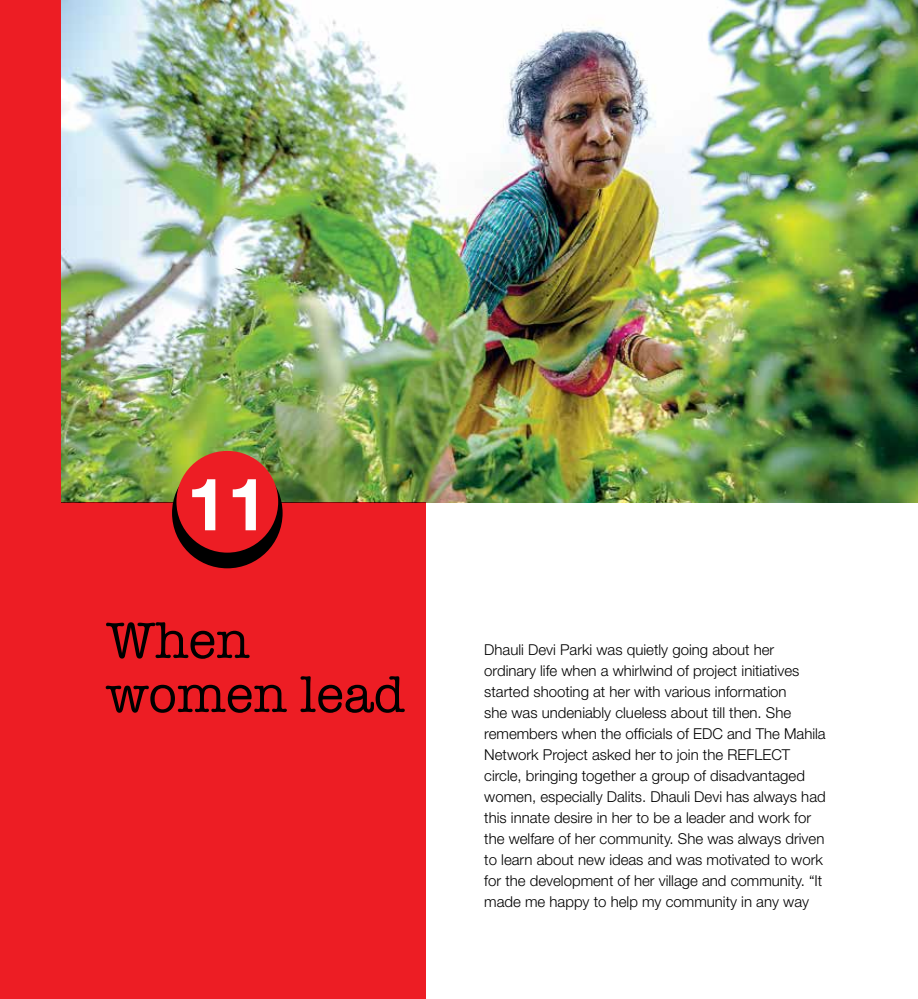
<style>
.page{position:relative;width:918px;height:999px;background:#fff}
.page>*{position:absolute;margin:0;border:0;box-sizing:border-box;transform-origin:0 0}
.t1{font:700 72.9px "Helvetica Neue";color:#fff}
.t2{font:52.5px/54px "American Typewriter";color:#000}
.t3{font:300 15px/21px "Helvetica Neue";color:#000}
</style>
<div class="page">
<img style="left:61px;top:0;width:857px;height:502px">
<div style="left:0;top:502px;width:425px;height:497px;background:#ed1d24"></div>
<div style="left:172px;top:458px;width:111px;height:110px;background:#000;border-radius:50%"></div>
<div style="left:176px;top:451px;width:102px;height:102px;background:#ed1d24;border-radius:50%"></div>
<div style="left:0;top:0;width:61px;height:514px;background:#ed1d24"></div>
<h1 class="t1" style="left:187px;top:459px;width:83px">11</h1>
<h2 class="t2" style="left:106px;top:614px;width:300px">When women lead</h2>
<p class="t3" style="left:484px;top:639px;width:343px">Dhauli Devi Parki was quietly going about her ordinary life when a whirlwind of project initiatives started shooting at her with various information<br>she was undeniably clueless about till then. She remembers when the officials of EDC and The Mahila Network Project asked her to join the REFLECT circle, bringing together a group of disadvantaged women, especially Dalits. Dhauli Devi has always had this innate desire in her to be a leader and work for the welfare of her community. She was always driven to learn about new ideas and was motivated to work for the development of her village and community. “It made me happy to help my community in any way</p>
</div>
